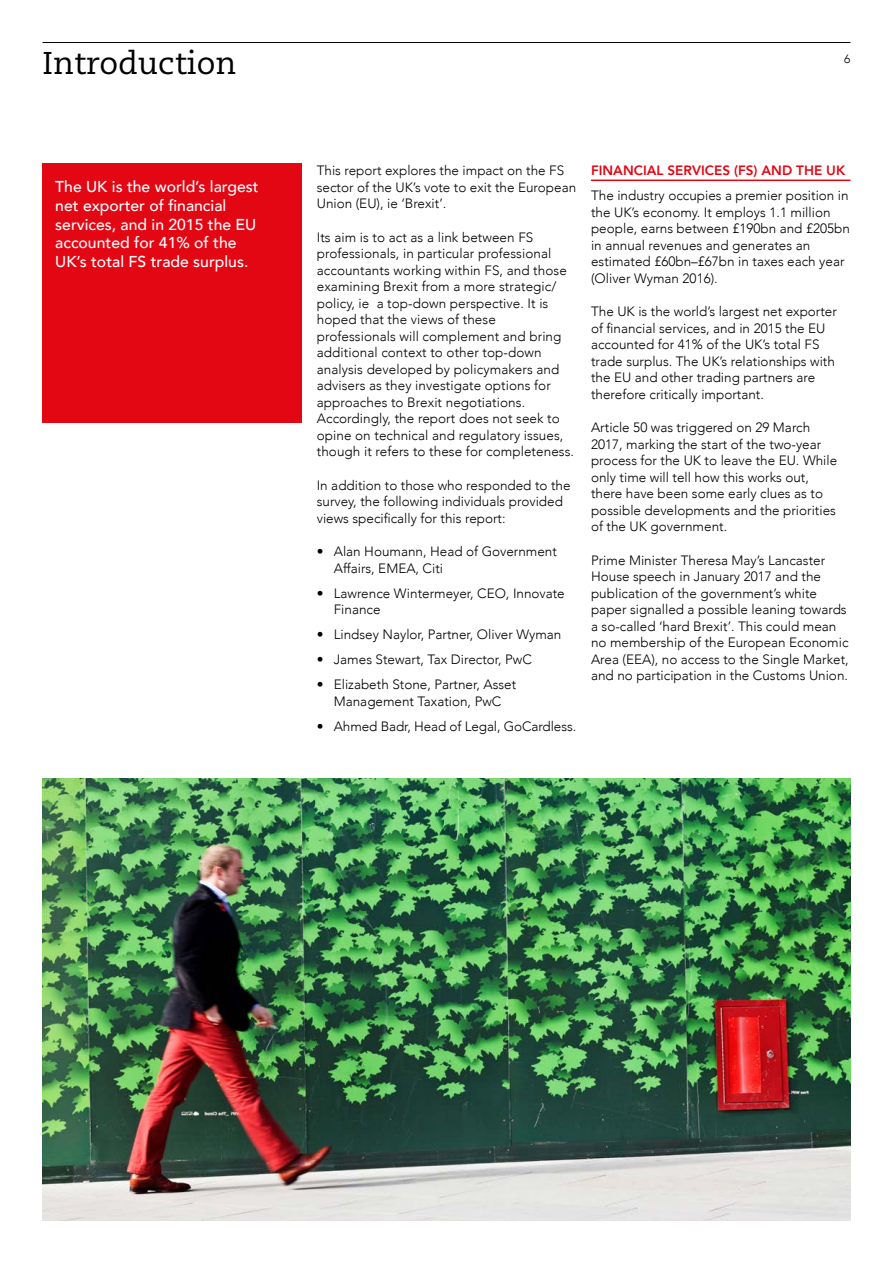
<style>
.page{position:relative;width:893px;height:1263px;background:#fff}
.page>*{position:absolute;margin:0;border:0;box-sizing:border-box;transform-origin:0 0}
.t1{font:31.5px "Caecilia";color:#000}
.t2{font:500 15.75px/18.8px "Avenir";color:#fff}
.t3{font:300 13.5px/16.5px "Avenir";color:#000}
.t4{font:800 13.5px "Avenir";color:#e30613}
.t5{font:300 12px "Avenir";color:#000}
</style>
<div class="page">
<hr style="left:591px;top:180px;width:259px;height:1px;background:#e30613">
<hr style="left:43px;top:42px;width:807px;height:1px;background:#000">
<div style="left:43px;top:164px;width:259px;height:259px;background:#e30613"></div>
<img style="left:43px;top:778px;width:807px;height:442px">
<h1 class="t1" style="left:43px;top:45px;width:196px">Introduction</h1>
<p class="t5" style="left:844px;top:52px;width:8px">6</p>
<p class="t2" style="left:55px;top:177px;width:205px">The UK is the world’s largest net exporter of financial services, and in 2015 the EU accounted for 41% of the<br>UK’s total FS trade surplus.</p>
<p class="t3" style="left:317px;top:162px;width:261px">This report explores the impact on the FS sector of the UK’s vote to exit the European<br>Union (EU), ie ‘Brexit’.</p>
<p class="t3" style="left:317px;top:229px;width:259px">Its aim is to act as a link between FS professionals, in particular professional accountants working within FS, and those examining Brexit from a more strategic/ policy, ie a top-down perspective. It is hoped that the views of these professionals will complement and bring additional context to other top-down analysis developed by policymakers and advisers as they investigate options for approaches to Brexit negotiations.<br>Accordingly, the report does not seek to opine on technical and regulatory issues, though it refers to these for completeness.</p>
<p class="t3" style="left:317px;top:477px;width:255px">In addition to those who responded to the survey, the following individuals provided views specifically for this report:</p>
<p class="t3" style="left:334px;top:543px;width:225px;text-indent:-17px">• Alan Houmann, Head of Government<br>Affairs, EMEA, Citi</p>
<p class="t3" style="left:334px;top:585px;width:232px;text-indent:-17px">• Lawrence Wintermeyer, CEO, Innovate<br>Finance</p>
<p class="t3" style="left:317px;top:626px;width:246px">• Lindsey Naylor, Partner, Oliver Wyman</p>
<p class="t3" style="left:317px;top:651px;width:217px">• James Stewart, Tax Director, PwC</p>
<p class="t3" style="left:317px;top:676px;width:201px;text-align:center">• Elizabeth Stone, Partner, Asset<br>Management Taxation, PwC</p>
<p class="t3" style="left:317px;top:718px;width:261px">• Ahmed Badr, Head of Legal, GoCardless.</p>
<p class="t4" style="left:591px;top:160px;width:256px">FINANCIAL SERVICES (FS) AND THE UK</p>
<p class="t3" style="left:591px;top:187px;width:260px">The industry occupies a premier position in the UK’s economy. It employs 1.1 million people, earns between £190bn and £205bn in annual revenues and generates an estimated £60bn–£67bn in taxes each year (Oliver Wyman 2016).</p>
<p class="t3" style="left:591px;top:303px;width:247px">The UK is the world’s largest net exporter of financial services, and in 2015 the EU accounted for 41% of the UK’s total FS trade surplus. The UK’s relationships with the EU and other trading partners are therefore critically important.</p>
<p class="t3" style="left:591px;top:419px;width:248px">Article 50 was triggered on 29 March 2017, marking the start of the two-year process for the UK to leave the EU. While only time will tell how this works out, there have been some early clues as to possible developments and the priorities of the UK government.</p>
<p class="t3" style="left:591px;top:552px;width:259px">Prime Minister Theresa May’s Lancaster House speech in January 2017 and the publication of the government’s white paper signalled a possible leaning towards a so-called ‘hard Brexit’. This could mean no membership of the European Economic Area (EEA), no access to the Single Market, and no participation in the Customs Union.</p>
</div>
